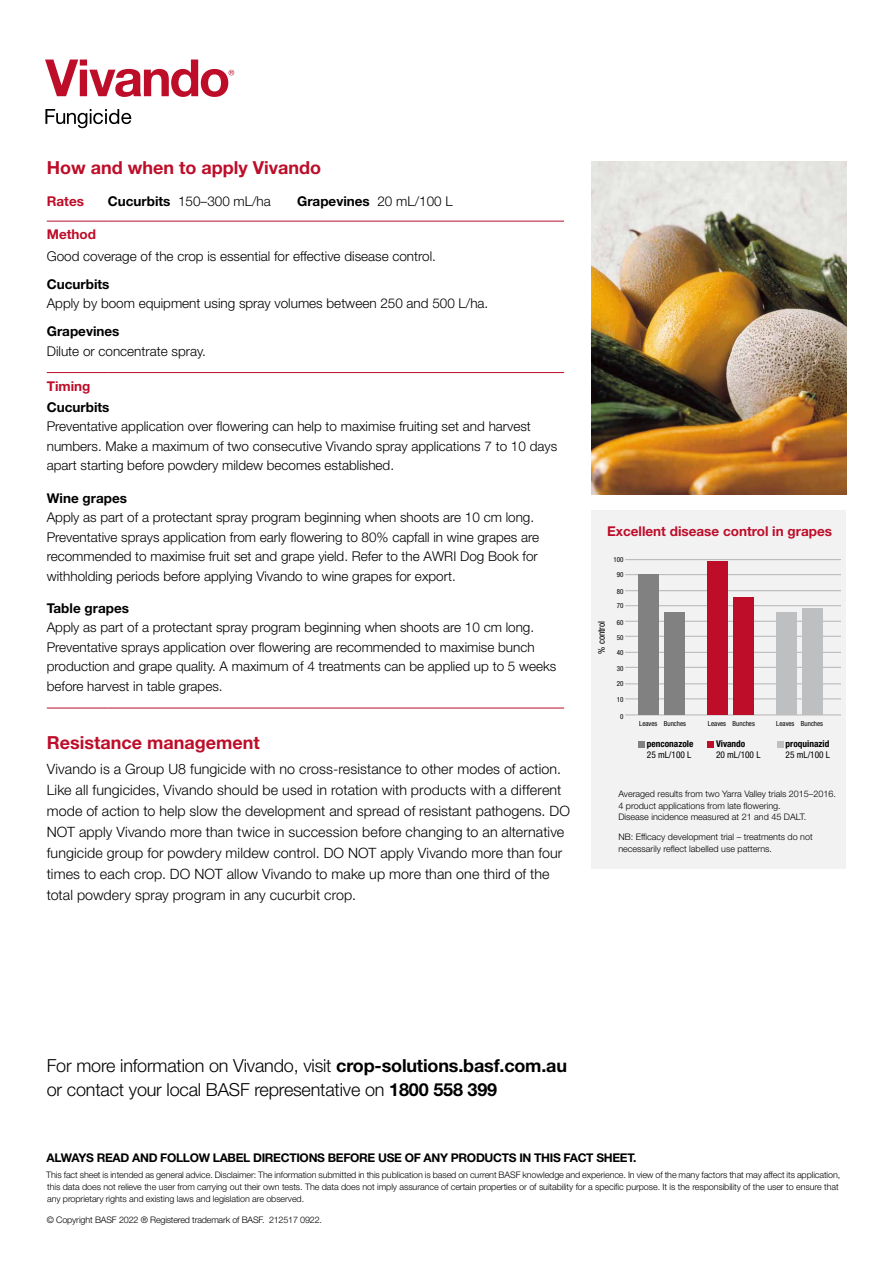
<style>
.page{position:relative;width:893px;height:1263px;background:#fff}
.page>*{position:absolute;margin:0;border:0;box-sizing:border-box;transform-origin:0 0}
.t1{font:300 18px/24px "Helvetica Neue LT Std";letter-spacing:-.01em;color:#000}
.t2{font:700 18px "Helvetica Neue LT Std";color:#bd0d29}
.t3{font:300 14.25px/21px "Helvetica Neue LT Std";letter-spacing:.01em;color:#000}
.t4{font:300 13.5px/19.5px "Helvetica Neue LT Std";color:#000}
.t5{font:700 13.5px "Helvetica Neue LT Std";color:#000}
.t6{font:700 13.5px "Helvetica Neue LT Std";color:#bd0d29}
.t7{font:700 12px "Helvetica Neue LT Std";letter-spacing:-.025em;color:#000}
.t8{font:condensed 9.3px "Helvetica Neue LT Std";color:#000}
.t9{font:700 condensed 9.3px "Helvetica Neue LT Std";color:#000}
.t10{font:300 9px/12px "Helvetica Neue LT Std";letter-spacing:-.01em;color:#000}
.t11{font:condensed 7.05px/14.7px "Helvetica Neue LT Std";color:#000}
.s1{font-weight:700}
.s2{font-weight:300}
</style>
<div class="page">
<svg style="left:45px;top:109px;width:86px;height:19px"></svg>
<svg style="left:45px;top:60px;width:189px;height:37px"></svg>
<img style="left:592px;top:162px;width:254px;height:332px">
<hr style="left:47px;top:221px;width:61px;height:1px;background:#bd0d29">
<hr style="left:108px;top:221px;width:456px;height:1px;background:#bd0d29">
<hr style="left:47px;top:372px;width:61px;height:1px;background:#bd0d29">
<hr style="left:108px;top:372px;width:456px;height:1px;background:#bd0d29">
<hr style="left:47px;top:708px;width:61px;height:1px;background:#bd0d29">
<hr style="left:108px;top:708px;width:456px;height:1px;background:#bd0d29">
<div style="left:592px;top:510px;width:254px;height:358px;background:#f2f2f3"></div>
<hr style="left:625px;top:559px;width:216px;height:1px;background:#b4b4b6">
<hr style="left:625px;top:574px;width:216px;height:1px;background:#b4b4b6">
<hr style="left:625px;top:590px;width:216px;height:1px;background:#b4b4b6">
<hr style="left:625px;top:605px;width:216px;height:1px;background:#b4b4b6">
<hr style="left:625px;top:621px;width:216px;height:1px;background:#b4b4b6">
<hr style="left:625px;top:636px;width:216px;height:1px;background:#b4b4b6">
<hr style="left:625px;top:652px;width:216px;height:1px;background:#b4b4b6">
<hr style="left:625px;top:667px;width:216px;height:1px;background:#b4b4b6">
<hr style="left:625px;top:684px;width:216px;height:1px;background:#b4b4b6">
<hr style="left:625px;top:699px;width:216px;height:1px;background:#b4b4b6">
<hr style="left:625px;top:715px;width:216px;height:1px;background:#b4b4b6">
<div style="left:638px;top:575px;width:21px;height:140px;background:#818182"></div>
<div style="left:664px;top:612px;width:21px;height:103px;background:#818182"></div>
<div style="left:707px;top:562px;width:21px;height:153px;background:#bd0d29"></div>
<div style="left:733px;top:598px;width:20px;height:117px;background:#bd0d29"></div>
<div style="left:776px;top:612px;width:21px;height:103px;background:#bebfc1"></div>
<div style="left:802px;top:608px;width:21px;height:107px;background:#bebfc1"></div>
<svg style="left:638px;top:741px;width:6px;height:6px"></svg>
<div style="left:707px;top:741px;width:7px;height:6px;background:#bd0d29"></div>
<svg style="left:777px;top:741px;width:6px;height:6px"></svg>
<h1 class="t2" style="left:47px;top:157px;width:276px">How and when to apply Vivando</h1>
<p class="t6" style="left:47px;top:193px;width:39px">Rates</p>
<p class="t4" style="left:108px;top:192px;width:165px"><span class="s1">Cucurbits</span> 150–300 mL/ha</p>
<p class="t5" style="left:297px;top:193px;width:157px">Grapevines <span class="s2">20 mL/100 L</span></p>
<p class="t6" style="left:47px;top:226px;width:51px">Method</p>
<p class="t4" style="left:47px;top:246px;width:391px">Good coverage of the crop is essential for effective disease control.</p>
<p class="t5" style="left:47px;top:275px;width:64px">Cucurbits</p>
<p class="t4" style="left:47px;top:293px;width:443px">Apply by boom equipment using spray volumes between 250 and 500 L/ha.</p>
<p class="t5" style="left:47px;top:323px;width:74px">Grapevines</p>
<p class="t4" style="left:47px;top:341px;width:161px">Dilute or concentrate spray.</p>
<p class="t6" style="left:47px;top:377px;width:45px">Timing</p>
<p class="t5" style="left:47px;top:399px;width:64px">Cucurbits</p>
<p class="t4" style="left:47px;top:417px;width:512px">Preventative application over flowering can help to maximise fruiting set and harvest numbers. Make a maximum of two consecutive Vivando spray applications 7 to 10 days apart starting before powdery mildew becomes established.</p>
<p class="t5" style="left:47px;top:489px;width:82px">Wine grapes</p>
<p class="t4" style="left:47px;top:507px;width:494px">Apply as part of a protectant spray program beginning when shoots are 10 cm long.<br>Preventative sprays application from early flowering to 80% capfall in wine grapes are recommended to maximise fruit set and grape yield. Refer to the AWRI Dog Book for withholding periods before applying Vivando to wine grapes for export.</p>
<p class="t5" style="left:47px;top:600px;width:84px">Table grapes</p>
<p class="t4" style="left:47px;top:618px;width:511px">Apply as part of a protectant spray program beginning when shoots are 10 cm long.<br>Preventative sprays application over flowering are recommended to maximise bunch production and grape quality. A maximum of 4 treatments can be applied up to 5 weeks before harvest in table grapes.</p>
<h1 class="t2" style="left:47px;top:731px;width:214px">Resistance management</h1>
<p class="t3" style="left:47px;top:758px;width:525px">Vivando is a Group U8 fungicide with no cross-resistance to other modes of action.<br>Like all fungicides, Vivando should be used in rotation with products with a different mode of action to help slow the development and spread of resistant pathogens. DO NOT apply Vivando more than twice in succession before changing to an alternative fungicide group for powdery mildew control. DO NOT apply Vivando more than four times to each crop. DO NOT allow Vivando to make up more than one third of the total powdery spray program in any cucurbit crop.</p>
<p class="t6" style="left:607px;top:523px;width:226px">Excellent disease control in grapes</p>
<p class="t8" style="left:596px;top:654px;width:34px;rotate:-90deg">% control</p>
<p class="t11" style="left:613px;top:552px;width:12px">100</p>
<p class="t11" style="left:617px;top:567px;width:8px">90</p>
<p class="t11" style="left:617px;top:584px;width:8px">80<br>70</p>
<p class="t11" style="left:617px;top:615px;width:8px">60</p>
<p class="t11" style="left:617px;top:630px;width:8px">50<br>40</p>
<p class="t11" style="left:617px;top:661px;width:8px;line-height:15.3px">30<br>20</p>
<p class="t11" style="left:617px;top:692px;width:8px">10</p>
<p class="t11" style="left:620px;top:709px;width:5px">0</p>
<p class="t11" style="left:639px;top:716px;width:20px">Leaves</p>
<p class="t11" style="left:664px;top:717px;width:24px">Bunches</p>
<p class="t11" style="left:708px;top:717px;width:48px">Leaves Bunches</p>
<p class="t11" style="left:776px;top:717px;width:48px">Leaves Bunches</p>
<p class="t9" style="left:647px;top:738px;width:48px">penconazole</p>
<p class="t8" style="left:647px;top:750px;width:46px">25 mL/100 L</p>
<p class="t9" style="left:716px;top:738px;width:31px">Vivando</p>
<p class="t8" style="left:716px;top:750px;width:46px">20 mL/100 L</p>
<p class="t9" style="left:786px;top:738px;width:45px">proquinazid</p>
<p class="t8" style="left:786px;top:750px;width:46px">25 mL/100 L</p>
<p class="t10" style="left:618px;top:788px;width:219px;line-height:11.1px">Averaged results from two Yarra Valley trials 2015–2016.<br>4 product applications from late flowering.<br>Disease incidence measured at 21 and 45 DALT.</p>
<p class="t10" style="left:618px;top:830px;width:196px">NB: Efficacy development trial – treatments do not necessarily reflect labelled use patterns.</p>
<h1 class="t1" style="left:47px;top:1053px;width:522px">For more information on Vivando, visit <span class="s1">crop-solutions.basf.com.au </span>or contact your local BASF representative on <span class="s1">1800 558 399</span></h1>
<p class="t7" style="left:47px;top:1150px;width:591px">ALWAYS READ AND FOLLOW LABEL DIRECTIONS BEFORE USE OF ANY PRODUCTS IN THIS FACT SHEET.</p>
<p class="t10" style="left:46px;top:1169px;width:796px">This fact sheet is intended as general advice. Disclaimer: The information submitted in this publication is based on current BASF knowledge and experience. In view of the many factors that may affect its application, this data does not relieve the user from carrying out their own tests. The data does not imply assurance of certain properties or of suitability for a specific purpose. It is the responsibility of the user to ensure that any proprietary rights and existing laws and legislation are observed.</p>
<p class="t10" style="left:47px;top:1213px;width:277px">© Copyright BASF 2022 ® Registered trademark of BASF. 212517 0922.</p>
</div>
